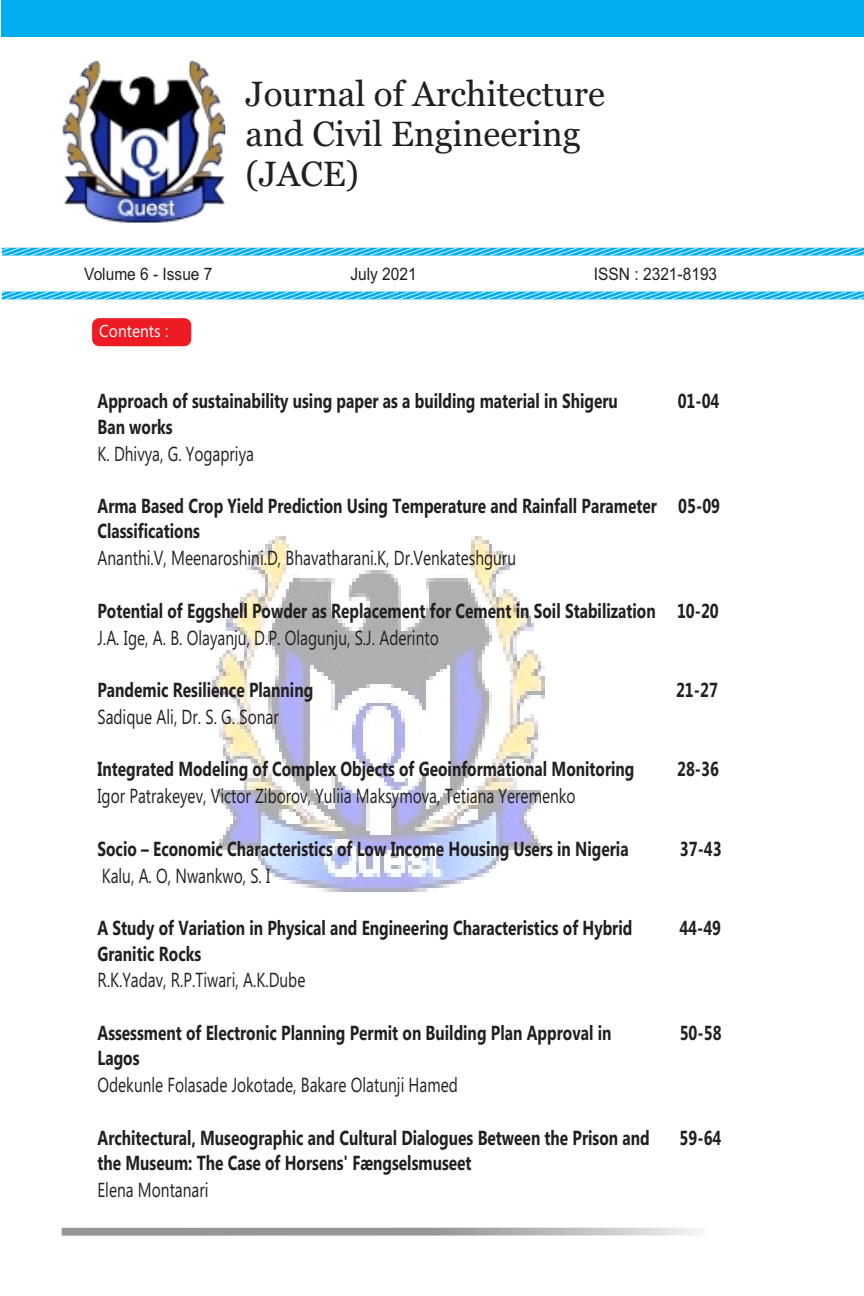
<style>
.page{position:relative;width:864px;height:1296px;background:#fff}
.page>*{position:absolute;margin:0;border:0;box-sizing:border-box;transform-origin:0 0}
.t1{font:35px/39.8px "Georgia";color:#231f20}
.t2{font:700 20.3px/25.3px "Ebrima";color:#231f20;scale:.76 1}
.t3{font:20.3px "Ebrima";color:#231f20;scale:.76 1}
.t4{font:17.2px "Arial";color:#231f20;scale:.9 1}
.t5{font:17.2px "Ebrima";color:#fff;scale:.9 1}
</style>
<div class="page">
<div style="left:2px;top:0;width:862px;height:1296px;background:#00aeef"></div>
<div style="left:2px;top:293px;width:862px;height:1003px;background:#fff"></div>
<img style="left:212px;top:536px;width:333px;height:356px">
<div style="left:2px;top:37px;width:862px;height:262px;background:#fff"></div>
<div style="left:92px;top:318px;width:99px;height:28px;background:#ed1c24;border-radius:7px"></div>
<svg style="left:62px;top:1228px;width:635px;height:8px;background:#aaacad"></svg>
<svg style="left:1px;top:247px;width:863px;height:53px"></svg>
<img style="left:62px;top:60px;width:164px;height:163px">
<h1 class="t1" style="left:246px;top:77px;width:361px">Journal of Architecture and Civil Engineering (JACE)</h1>
<p class="t4" style="left:84px;top:267px;width:144px">Volume 6 - Issue 7</p>
<p class="t4" style="left:350px;top:267px;width:75px">July 2021</p>
<p class="t4" style="left:594px;top:267px;width:138px">ISSN : 2321-8193</p>
<p class="t5" style="left:99px;top:325px;width:78px">Contents :</p>
<p class="t2" style="left:97px;top:391px;width:686px">Approach of sustainability using paper as a building material in Shigeru</p>
<p class="t2" style="left:678px;top:391px;width:57px">01-04</p>
<p class="t2" style="left:97px;top:416px;width:100px">Ban works</p>
<p class="t3" style="left:97px;top:446px;width:208px">K. Dhivya, G. Yogapriya</p>
<p class="t2" style="left:97px;top:495px;width:821px">Arma Based Crop Yield Prediction Using Temperature and Rainfall Parameter 05-09<br>Classifications</p>
<p class="t3" style="left:97px;top:551px;width:552px">Ananthi.V, Meenaroshini.D, Bhavatharani.K, Dr.Venkateshguru</p>
<p class="t2" style="left:97px;top:600px;width:819px">Potential of Eggshell Powder as Replacement for Cement in Soil Stabilization 10-20</p>
<p class="t3" style="left:97px;top:630px;width:451px">J.A. Ige, A. B. Olayanju, D.P. Olagunju, S.J. Aderinto</p>
<p class="t2" style="left:97px;top:679px;width:285px">Pandemic Resilience Planning</p>
<p class="t2" style="left:676px;top:679px;width:57px">21-27</p>
<p class="t3" style="left:97px;top:709px;width:240px">Sadique Ali, Dr. S. G. Sonar</p>
<p class="t2" style="left:97px;top:759px;width:708px">Integrated Modeling of Complex Objects of Geoinformational Monitoring</p>
<p class="t2" style="left:677px;top:759px;width:57px">28-36</p>
<p class="t3" style="left:97px;top:789px;width:631px">Igor Patrakeyev, Victor Ziborov, Yuliia Maksymova, Tetiana Yeremenko</p>
<p class="t2" style="left:97px;top:838px;width:700px">Socio – Economic Characteristics of Low Income Housing Users in Nigeria</p>
<p class="t2" style="left:680px;top:838px;width:57px">37-43</p>
<p class="t3" style="left:102px;top:868px;width:223px">Kalu, A. O, Nwankwo, S. I</p>
<p class="t2" style="left:97px;top:917px;width:705px">A Study of Variation in Physical and Engineering Characteristics of Hybrid</p>
<p class="t2" style="left:679px;top:917px;width:57px">44-49</p>
<p class="t2" style="left:97px;top:943px;width:138px">Granitic Rocks</p>
<p class="t3" style="left:97px;top:973px;width:275px">R.K.Yadav, R.P.Tiwari, A.K.Dube</p>
<p class="t2" style="left:97px;top:1022px;width:678px">Assessment of Electronic Planning Permit on Building Plan Approval in</p>
<p class="t2" style="left:680px;top:1022px;width:57px">50-58</p>
<p class="t2" style="left:97px;top:1047px;width:57px">Lagos</p>
<p class="t3" style="left:97px;top:1077px;width:476px">Odekunle Folasade Jokotade, Bakare Olatunji Hamed</p>
<p class="t2" style="left:97px;top:1127px;width:728px">Architectural, Museographic and Cultural Dialogues Between the Prison and</p>
<p class="t2" style="left:680px;top:1127px;width:57px">59-64</p>
<p class="t2" style="left:97px;top:1152px;width:494px">the Museum: The Case of Horsens' Fængselsmuseet</p>
<p class="t3" style="left:97px;top:1182px;width:148px">Elena Montanari</p>
</div>
